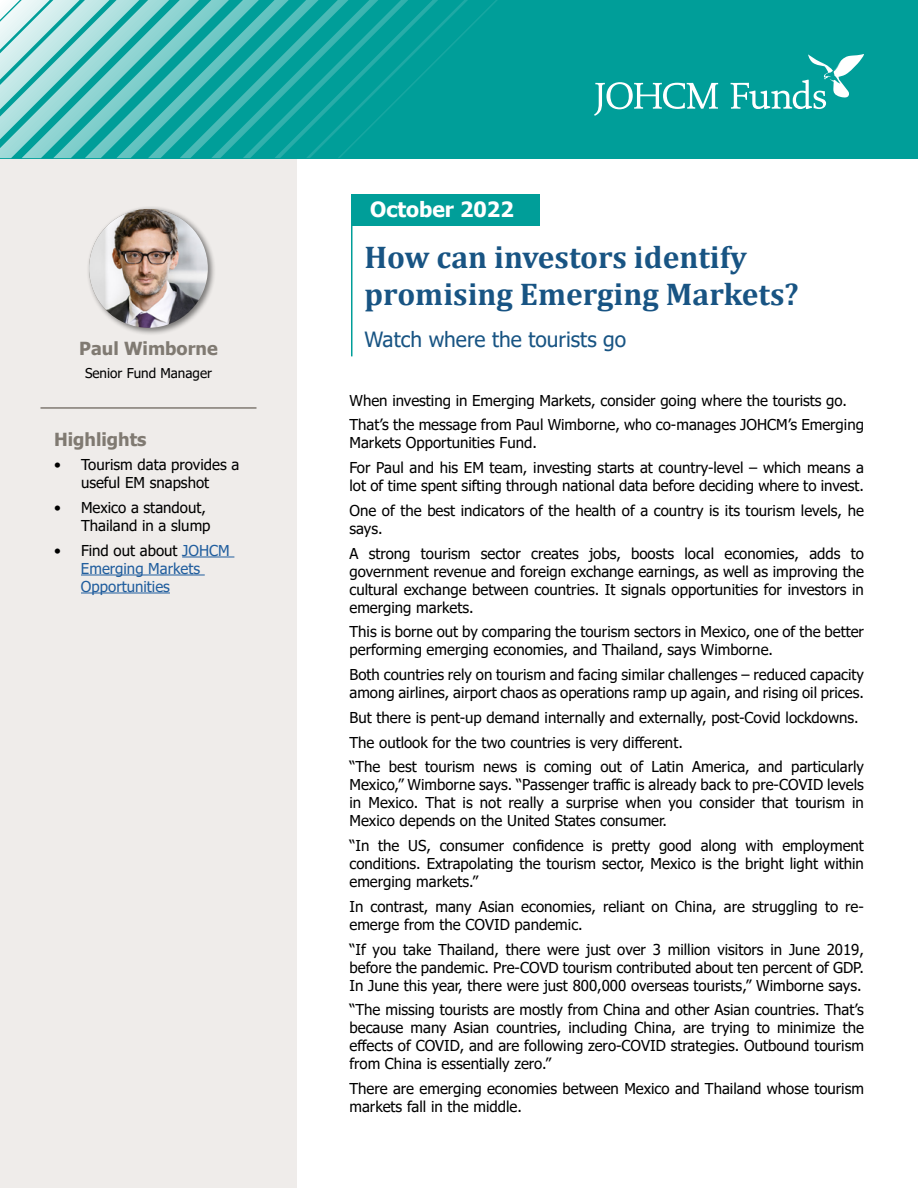
<style>
.page{position:relative;width:918px;height:1188px;background:#fff}
.page>*{position:absolute;margin:0;border:0;box-sizing:border-box;transform-origin:0 0}
.t1{font:700 31.5px/37.8px "Cambria";color:#185483}
.t2{font:21px "Tahoma";color:#185483}
.t3{font:700 21px "Tahoma";color:#fff}
.t4{font:700 18px "Tahoma";color:#807a72}
.t5{font:15px/18px "Tahoma";color:#000}
.t6{font:15px/18px "Tahoma";color:#215e9e}
.t7{font:13.5px "Tahoma";color:#000}
.s1{color:#000}
</style>
<div class="page">
<div style="left:0;top:158px;width:297px;height:1030px;background:#efecea"></div>
<div style="left:0;top:0;width:918px;height:158px;background:#009e99"></div>
<svg style="left:594px;top:82px;width:124px;height:34px"></svg>
<svg style="left:731px;top:54px;width:133px;height:55px"></svg>
<svg style="left:0;top:0;width:497px;height:158px"></svg>
<hr style="left:351px;top:202px;width:1px;height:154px;background:#009e99">
<div style="left:351px;top:194px;width:189px;height:32px;background:#009e99"></div>
<hr style="left:182px;top:557px;width:52px;height:1px;background:#215e9e">
<hr style="left:81px;top:575px;width:124px;height:1px;background:#215e9e">
<hr style="left:81px;top:593px;width:89px;height:1px;background:#215e9e">
<div style="left:86px;top:206px;width:130px;height:130px;background:#000;opacity:.5"></div>
<img style="left:89px;top:209px;width:119px;height:119px;border-radius:59px">
<hr style="left:40px;top:407px;width:216px;height:2px;background:#807a72">
<p class="t4" style="left:79px;top:336px;width:140px">Paul Wimborne</p>
<p class="t7" style="left:85px;top:364px;width:129px">Senior Fund Manager</p>
<p class="t4" style="left:54px;top:426px;width:94px">Highlights</p>
<p class="t5" style="left:54px;top:457px;width:187px;text-align:center">• Tourism data provides a useful EM snapshot</p>
<p class="t5" style="left:81px;top:499px;width:131px;text-indent:-27px">• Mexico a standout,<br>Thailand in a slump</p>
<p class="t6" style="left:81px;top:542px;width:150px;text-indent:-27px"><span class="s1">• Find out about</span> JOHCM<br>Emerging Markets<br>Opportunities</p>
<h2 class="t3" style="left:370px;top:194px;width:145px">October 2022</h2>
<h1 class="t1" style="left:364px;top:237px;width:436px">How can investors identify promising Emerging Markets?</h1>
<h2 class="t2" style="left:364px;top:325px;width:263px">Watch where the tourists go</h2>
<p class="t5" style="left:350px;top:389px;width:516px;line-height:24.8px">When investing in Emerging Markets, consider going where the tourists go.<br>That’s the message from Paul Wimborne, who co-manages JOHCM’s Emerging</p>
<p class="t5" style="left:350px;top:431px;width:516px;line-height:24.8px">Markets Opportunities Fund.<br>For Paul and his EM team, investing starts at country-level – which means a</p>
<p class="t5" style="left:350px;top:474px;width:516px;line-height:24.8px">lot of time spent sifting through national data before deciding where to invest.<br>One of the best indicators of the health of a country is its tourism levels, he</p>
<p class="t5" style="left:350px;top:517px;width:516px;line-height:24.8px">says.<br>A strong tourism sector creates jobs, boosts local economies, adds to</p>
<p class="t5" style="left:350px;top:563px;width:516px;text-align:justify">government revenue and foreign exchange earnings, as well as improving the cultural exchange between countries. It signals opportunities for investors in emerging markets.</p>
<p class="t5" style="left:350px;top:624px;width:516px">This is borne out by comparing the tourism sectors in Mexico, one of the better performing emerging economies, and Thailand, says Wimborne.</p>
<p class="t5" style="left:350px;top:667px;width:516px">Both countries rely on tourism and facing similar challenges – reduced capacity among airlines, airport chaos as operations ramp up again, and rising oil prices.</p>
<p class="t5" style="left:350px;top:706px;width:516px;line-height:24.8px">But there is pent-up demand internally and externally, post-Covid lockdowns.<br>The outlook for the two countries is very different.<br>“The best tourism news is coming out of Latin America, and particularly</p>
<p class="t5" style="left:350px;top:777px;width:516px;text-align:justify">Mexico,” Wimborne says. “Passenger traffic is already back to pre-COVID levels in Mexico. That is not really a surprise when you consider that tourism in Mexico depends on the United States consumer.</p>
<p class="t5" style="left:350px;top:838px;width:516px;text-align:justify">“In the US, consumer confidence is pretty good along with employment conditions. Extrapolating the tourism sector, Mexico is the bright light within emerging markets.”</p>
<p class="t5" style="left:350px;top:898px;width:516px">In contrast, many Asian economies, reliant on China, are struggling to re&shy;emerge from the COVID pandemic.</p>
<p class="t5" style="left:350px;top:941px;width:516px;text-align:justify">“If you take Thailand, there were just over 3 million visitors in June 2019, before the pandemic. Pre-COVD tourism contributed about ten percent of GDP.<br>In June this year, there were just 800,000 overseas tourists,” Wimborne says.</p>
<p class="t5" style="left:350px;top:1002px;width:516px;text-align:justify">“The missing tourists are mostly from China and other Asian countries. That’s because many Asian countries, including China, are trying to minimize the effects of COVID, and are following zero-COVID strategies. Outbound tourism from China is essentially zero.”</p>
<p class="t5" style="left:350px;top:1081px;width:516px">There are emerging economies between Mexico and Thailand whose tourism markets fall in the middle.</p>
</div>
